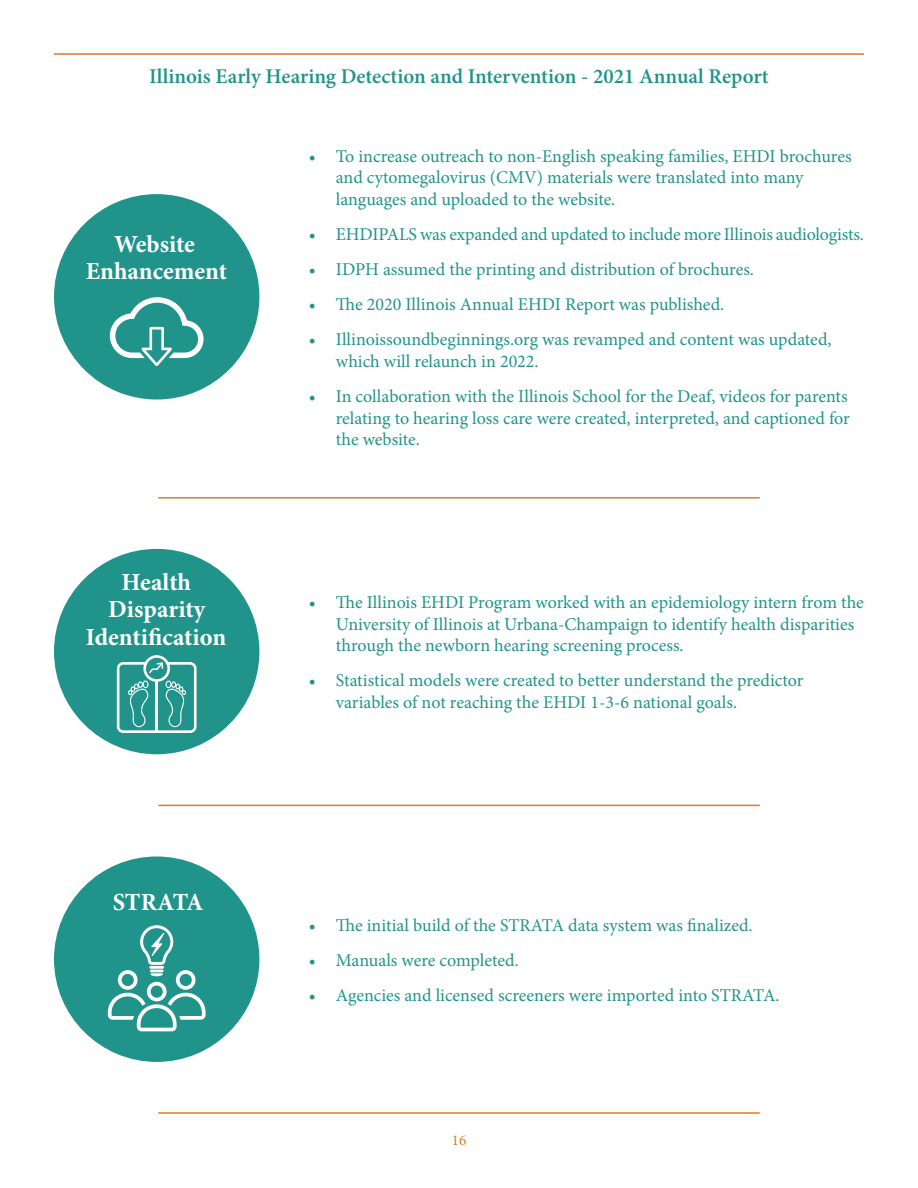
<style>
.page{position:relative;width:918px;height:1188px;background:#fff}
.page>*{position:absolute;margin:0;border:0;box-sizing:border-box;transform-origin:0 0}
.t1{font:700 24.6px/27.2px "Minion Pro";letter-spacing:-.005em;color:#fff;text-align:center}
.t2{font:600 21px "Minion Pro";color:#20948b}
.List{font:18px/21.6px "Minion Pro";letter-spacing:-.005em;color:#20948b}
.t3{font:15px "Minion Pro";color:#de7a22}
</style>
<div class="page">
<hr style="left:54px;top:53px;width:810px;height:2px;background:#de7a22">
<div style="left:54px;top:194px;width:205px;height:206px;background:#20948b;border-radius:50%"></div>
<svg style="left:110px;top:297px;width:94px;height:69px"></svg>
<div style="left:54px;top:549px;width:205px;height:205px;background:#20948b;border-radius:50%"></div>
<svg style="left:117px;top:655px;width:80px;height:78px"></svg>
<div style="left:54px;top:856px;width:205px;height:206px;background:#20948b;border-radius:50%"></div>
<svg style="left:108px;top:925px;width:98px;height:106px"></svg>
<hr style="left:158px;top:497px;width:602px;height:2px;background:#de7a22">
<hr style="left:158px;top:805px;width:602px;height:1px;background:#de7a22">
<hr style="left:158px;top:1112px;width:602px;height:2px;background:#de7a22">
<p class="t2" style="left:149px;top:62px;width:621px">Illinois Early Hearing Detection and Intervention - 2021 Annual Report</p>
<p class="t1" style="left:86px;top:231px;width:143px">Website<br>Enhancement</p>
<p class="t1" style="left:86px;top:569px;width:142px">Health<br>Disparity<br>Identification</p>
<p class="t1" style="left:113px;top:888px;width:92px">STRATA</p>
<p class="List" style="left:336px;top:145px;width:517px;text-indent:-27px">• To increase outreach to non-English speaking families, EHDI brochures and cytomegalovirus (CMV) materials were translated into many languages and uploaded to the website.</p>
<p class="List" style="left:309px;top:223px;width:557px">• EHDIPALS was expanded and updated to include more Illinois audiologists.</p>
<p class="List" style="left:309px;top:259px;width:447px">• IDPH assumed the printing and distribution of brochures.</p>
<p class="List" style="left:309px;top:294px;width:417px">• The 2020 Illinois Annual EHDI Report was published.</p>
<p class="List" style="left:336px;top:329px;width:497px;text-indent:-27px">• Illinoissoundbeginnings.org was revamped and content was updated, which will relaunch in 2022.</p>
<p class="List" style="left:336px;top:385px;width:516px;text-align:justify;text-indent:-27px">• In collaboration with the Illinois School for the Deaf, videos for parents relating to hearing loss care were created, interpreted, and captioned for the website.</p>
<p class="List" style="left:336px;top:592px;width:530px;text-indent:-27px">• The Illinois EHDI Program worked with an epidemiology intern from the<br>University of Illinois at Urbana-Champaign to identify health disparities through the newborn hearing screening process.</p>
<p class="List" style="left:336px;top:670px;width:469px;text-indent:-27px">• Statistical models were created to better understand the predictor variables of not reaching the EHDI 1-3-6 national goals.</p>
<p class="List" style="left:309px;top:914px;width:445px">• The initial build of the STRATA data system was finalized.</p>
<p class="List" style="left:309px;top:949px;width:211px">• Manuals were completed.</p>
<p class="List" style="left:309px;top:984px;width:472px">• Agencies and licensed screeners were imported into STRATA.</p>
<p class="t3" style="left:452px;top:1130px;width:16px">16</p>
</div>
